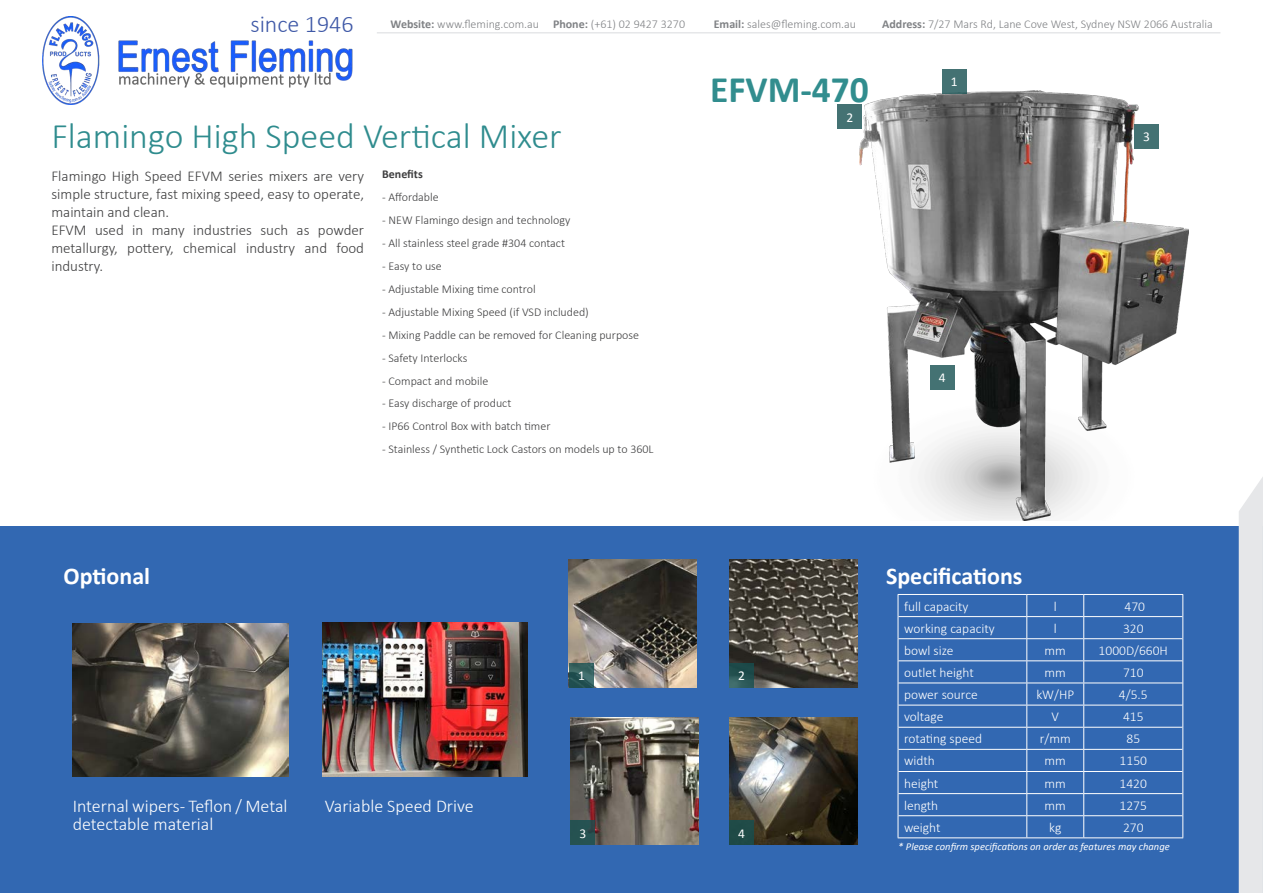
<style>
.page{position:relative;width:1263px;height:893px;background:#fff}
.page>*{position:absolute;margin:0;border:0;box-sizing:border-box;transform-origin:0 0}
.t1{font:700 37.5px "Calibri";color:#318d8e}
.t2{font:300 36px "Calibri";color:#2f8c8e}
.t3{font:700 24px "Calibri";color:#fff}
.t4{font:300 24px "Calibri";color:#3f59a7}
.t5{font:300 18px/18px "Calibri";color:#fff}
.t6{font:300 15px/18px "Calibri";color:#3e3e3f;text-align:justify}
.t7{font:300 13.5px "Calibri";color:#fff}
.t8{font:13.5px "Calibri";color:#fff}
.t9{font:300 12px "Calibri";color:#3e3e3f}
.t10{font:300 12px "Calibri";color:#808285}
.t11{font:700 12px "Calibri";color:#3e3e3f}
.t12{font:italic 10.5px "Calibri";color:#fff}
.s1{font-weight:700}
</style>
<div class="page">
<div style="left:0;top:526px;width:1263px;height:367px;background:#3268b2"></div>
<div style="left:1239px;top:477px;width:24px;height:416px;background:#e6e7e9"></div>
<hr style="left:377px;top:32px;width:843px;height:2px;background:#e6e7e9">
<img style="left:43px;top:17px;width:310px;height:87px">
<img style="left:860px;top:91px;width:328px;height:430px">
<img style="left:569px;top:560px;width:127px;height:127px">
<img style="left:729px;top:560px;width:128px;height:127px">
<img style="left:571px;top:717px;width:127px;height:128px">
<svg style="left:569px;top:663px;width:24px;height:24px"></svg>
<svg style="left:729px;top:663px;width:25px;height:24px"></svg>
<div style="left:571px;top:821px;width:24px;height:24px;background:linear-gradient(to right,#245453,#284e4e)"></div>
<img style="left:73px;top:623px;width:215px;height:154px">
<img style="left:323px;top:623px;width:205px;height:154px">
<div style="left:942px;top:69px;width:24px;height:24px;background:#447273"></div>
<div style="left:838px;top:105px;width:24px;height:24px;background:#447273"></div>
<div style="left:930px;top:365px;width:24px;height:24px;background:#447273"></div>
<div style="left:1134px;top:124px;width:25px;height:24px;background:#447273"></div>
<img style="left:729px;top:717px;width:128px;height:128px">
<div style="left:729px;top:821px;width:25px;height:24px;background:#1f4a47"></div>
<hr style="left:898px;top:594px;width:129px;height:1px;background:#fff">
<hr style="left:1027px;top:594px;width:57px;height:1px;background:#fff">
<hr style="left:1084px;top:594px;width:99px;height:1px;background:#fff">
<hr style="left:898px;top:616px;width:129px;height:1px;background:#fff">
<hr style="left:1027px;top:616px;width:57px;height:1px;background:#fff">
<hr style="left:1084px;top:616px;width:98px;height:1px;background:#fff">
<hr style="left:898px;top:638px;width:129px;height:1px;background:#fff">
<hr style="left:1027px;top:638px;width:57px;height:1px;background:#fff">
<hr style="left:1084px;top:638px;width:98px;height:1px;background:#fff">
<hr style="left:898px;top:660px;width:129px;height:1px;background:#fff">
<hr style="left:1027px;top:660px;width:57px;height:1px;background:#fff">
<hr style="left:1084px;top:660px;width:98px;height:1px;background:#fff">
<hr style="left:898px;top:683px;width:129px;height:1px;background:#fff">
<hr style="left:1027px;top:683px;width:57px;height:1px;background:#fff">
<hr style="left:1084px;top:683px;width:98px;height:1px;background:#fff">
<hr style="left:898px;top:705px;width:129px;height:1px;background:#fff">
<hr style="left:1027px;top:705px;width:57px;height:1px;background:#fff">
<hr style="left:1084px;top:705px;width:98px;height:1px;background:#fff">
<hr style="left:898px;top:727px;width:129px;height:1px;background:#fff">
<hr style="left:1027px;top:727px;width:57px;height:1px;background:#fff">
<hr style="left:1084px;top:727px;width:98px;height:1px;background:#fff">
<hr style="left:898px;top:749px;width:129px;height:1px;background:#fff">
<hr style="left:1027px;top:749px;width:57px;height:1px;background:#fff">
<hr style="left:1084px;top:749px;width:98px;height:1px;background:#fff">
<hr style="left:898px;top:771px;width:129px;height:1px;background:#fff">
<hr style="left:1027px;top:771px;width:57px;height:1px;background:#fff">
<hr style="left:1084px;top:771px;width:98px;height:1px;background:#fff">
<hr style="left:898px;top:793px;width:129px;height:1px;background:#fff">
<hr style="left:1027px;top:793px;width:57px;height:1px;background:#fff">
<hr style="left:1084px;top:793px;width:98px;height:1px;background:#fff">
<hr style="left:898px;top:815px;width:129px;height:1px;background:#fff">
<hr style="left:1027px;top:815px;width:57px;height:1px;background:#fff">
<hr style="left:1084px;top:815px;width:98px;height:1px;background:#fff">
<hr style="left:898px;top:837px;width:129px;height:1px;background:#fff">
<hr style="left:1027px;top:837px;width:57px;height:1px;background:#fff">
<hr style="left:1084px;top:837px;width:99px;height:1px;background:#fff">
<svg style="left:898px;top:595px;width:1px;height:242px"></svg>
<svg style="left:1026px;top:595px;width:1px;height:242px"></svg>
<svg style="left:1083px;top:595px;width:1px;height:242px"></svg>
<svg style="left:1182px;top:595px;width:1px;height:242px"></svg>
<h3 class="t4" style="left:250px;top:9px;width:105px">since 1946</h3>
<p class="t10" style="left:391px;top:16px;width:296px"><span class="s1">Website:</span> www.fleming.com.au <span class="s1">Phone:</span> (+61) 02 9427 3270</p>
<p class="t10" style="left:714px;top:17px;width:144px"><span class="s1">Email:</span> sales@fleming.com.au</p>
<p class="t10" style="left:882px;top:17px;width:332px"><span class="s1">Address:</span> 7/27 Mars Rd, Lane Cove West, Sydney NSW 2066 Australia</p>
<p class="t2" style="left:51px;top:114px;width:512px">Flamingo High Speed Vertical Mixer</p>
<p class="t6" style="left:51px;top:166px;width:314px">Flamingo High Speed EFVM series mixers are very simple structure, fast mixing speed, easy to operate, maintain and clean.</p>
<p class="t6" style="left:51px;top:220px;width:314px">EFVM used in many industries such as powder metallurgy, pottery, chemical industry and food industry.</p>
<p class="t11" style="left:382px;top:167px;width:42px">Benefits</p>
<p class="t9" style="left:382px;top:190px;width:58px">- Affordable</p>
<p class="t9" style="left:382px;top:213px;width:190px">- NEW Flamingo design and technology</p>
<p class="t9" style="left:382px;top:236px;width:184px">- All stainless steel grade #304 contact</p>
<p class="t9" style="left:382px;top:259px;width:61px">- Easy to use</p>
<p class="t9" style="left:382px;top:281px;width:155px">- Adjustable Mixing time control</p>
<p class="t9" style="left:382px;top:304px;width:208px">- Adjustable Mixing Speed (if VSD included)</p>
<p class="t9" style="left:382px;top:327px;width:258px">- Mixing Paddle can be removed for Cleaning purpose</p>
<p class="t9" style="left:382px;top:350px;width:87px">- Safety Interlocks</p>
<p class="t9" style="left:382px;top:373px;width:108px">- Compact and mobile</p>
<p class="t9" style="left:382px;top:396px;width:131px">- Easy discharge of product</p>
<p class="t9" style="left:382px;top:419px;width:170px">- IP66 Control Box with batch timer</p>
<p class="t9" style="left:382px;top:442px;width:273px">- Stainless / Synthetic Lock Castors on models up to 360L</p>
<p class="t1" style="left:710px;top:65px;width:160px">EFVM-470</p>
<p class="t8" style="left:846px;top:109px;width:8px">2</p>
<p class="t8" style="left:951px;top:73px;width:8px">1</p>
<p class="t8" style="left:939px;top:369px;width:8px">4</p>
<h3 class="t3" style="left:64px;top:560px;width:88px">Optional</h3>
<h3 class="t3" style="left:886px;top:560px;width:138px">Specifications</h3>
<p class="t8" style="left:1143px;top:128px;width:8px">3</p>
<p class="t5" style="left:73px;top:797px;width:216px">Internal wipers - Teflon / Metal detectable material</p>
<p class="t5" style="left:325px;top:797px;width:150px">Variable Speed Drive</p>
<p class="t8" style="left:578px;top:667px;width:8px">1</p>
<p class="t8" style="left:738px;top:667px;width:8px">2</p>
<p class="t8" style="left:579px;top:825px;width:8px">3</p>
<p class="t8" style="left:738px;top:825px;width:8px">4</p>
<p class="t7" style="left:904px;top:598px;width:66px">full capacity</p>
<p class="t7" style="left:1054px;top:598px;width:4px">l</p>
<p class="t7" style="left:1124px;top:598px;width:22px">470</p>
<p class="t7" style="left:904px;top:620px;width:92px">working capacity</p>
<p class="t7" style="left:1054px;top:620px;width:4px">l</p>
<p class="t7" style="left:1123px;top:620px;width:22px">320</p>
<p class="t7" style="left:904px;top:642px;width:51px">bowl size</p>
<p class="t7" style="left:1044px;top:642px;width:23px">mm</p>
<p class="t7" style="left:1099px;top:642px;width:71px">1000D/660H</p>
<p class="t7" style="left:904px;top:664px;width:71px">outlet height</p>
<p class="t7" style="left:1044px;top:664px;width:23px">mm</p>
<p class="t7" style="left:1123px;top:664px;width:22px">710</p>
<p class="t7" style="left:904px;top:686px;width:75px">power source</p>
<p class="t7" style="left:1036px;top:686px;width:39px">kW/HP</p>
<p class="t7" style="left:1119px;top:686px;width:30px">4/5.5</p>
<p class="t7" style="left:904px;top:708px;width:41px">voltage</p>
<p class="t7" style="left:1051px;top:708px;width:9px">V</p>
<p class="t7" style="left:1123px;top:708px;width:22px">415</p>
<p class="t7" style="left:904px;top:730px;width:80px">rotating speed</p>
<p class="t7" style="left:1040px;top:730px;width:32px">r/mm</p>
<p class="t7" style="left:1126px;top:730px;width:15px">85</p>
<p class="t7" style="left:904px;top:753px;width:32px">width</p>
<p class="t7" style="left:1045px;top:753px;width:23px">mm</p>
<p class="t7" style="left:1119px;top:753px;width:29px">1150</p>
<p class="t7" style="left:904px;top:775px;width:36px">height</p>
<p class="t7" style="left:1044px;top:775px;width:23px">mm</p>
<p class="t7" style="left:1119px;top:775px;width:29px">1420</p>
<p class="t7" style="left:904px;top:797px;width:36px">length</p>
<p class="t7" style="left:1044px;top:797px;width:23px">mm</p>
<p class="t7" style="left:1119px;top:797px;width:29px">1275</p>
<p class="t7" style="left:904px;top:819px;width:38px">weight</p>
<p class="t7" style="left:1049px;top:819px;width:14px">kg</p>
<p class="t7" style="left:1123px;top:819px;width:22px">270</p>
<p class="t12" style="left:898px;top:839px;width:273px">* Please confirm specifications on order as features may change</p>
</div>
